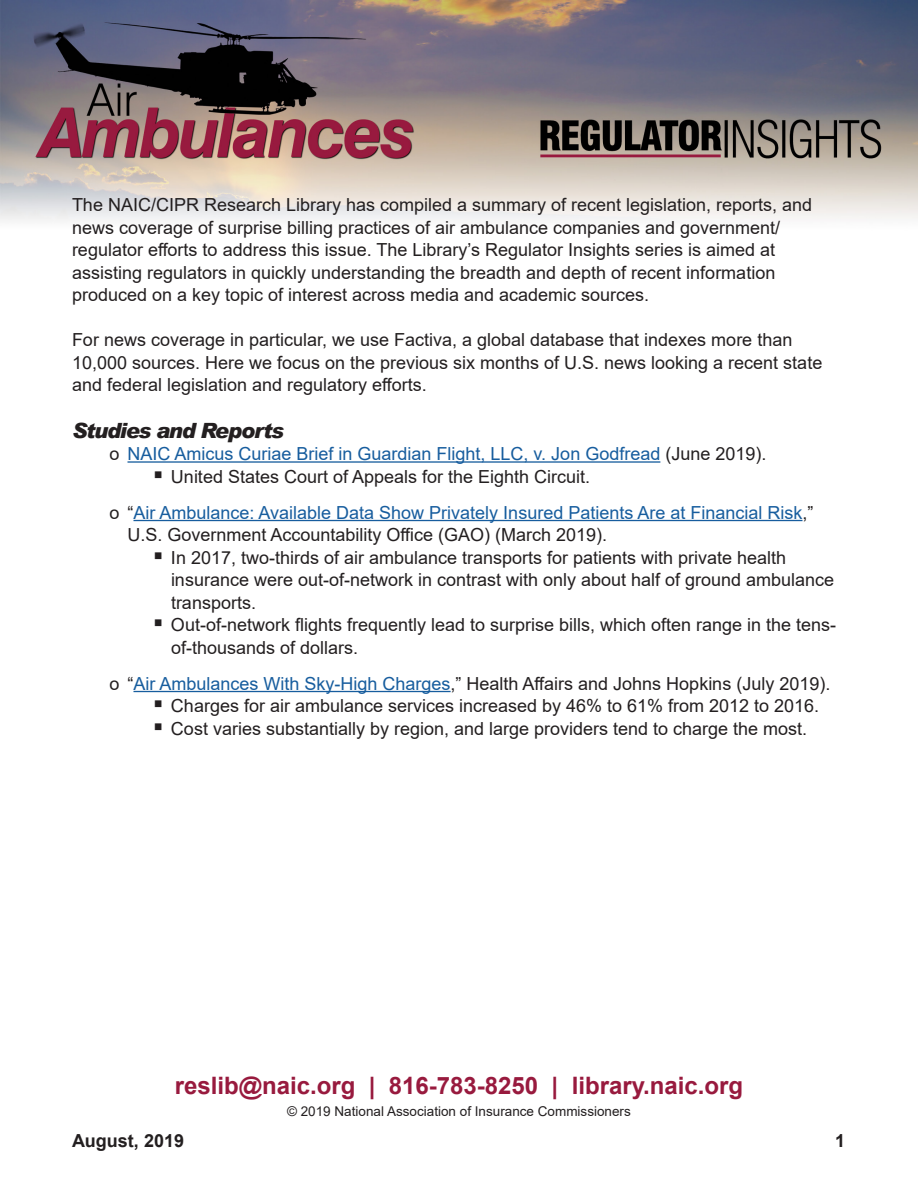
<style>
.page{position:relative;width:918px;height:1188px;background:#fff}
.page>*{position:absolute;margin:0;border:0;box-sizing:border-box;transform-origin:0 0}
.t1{font:700 24px "Arial";color:#981a3e}
.Headers{font:italic 900 21px "Arial";letter-spacing:-.055em;color:#231f20}
.Body{font:18px/22.5px "Arial";color:#231f20}
.Square_Bullet{font:18px/22.5px "Arial";color:#231f20}
.Open_Bullet{font:18px/22.5px "Arial";color:#175d9e}
.Open_Bullet-2{font:18px "Arial";color:#231f20}
.t2{font:700 18px "Arial";color:#231f20}
.t3{font:13.5px "Arial";color:#231f20}
.s1{color:#231f20}
.s2{color:#175d9e}
</style>
<div class="page">
<img style="left:0;top:0;width:918px;height:693px">
<hr style="left:128px;top:461px;width:532px;height:2px;background:#175d9e">
<hr style="left:133px;top:520px;width:670px;height:1px;background:#175d9e">
<hr style="left:133px;top:691px;width:318px;height:1px;background:#175d9e">
<p class="Body" style="left:72px;top:193px;width:742px">The NAIC/CIPR Research Library has compiled a summary of recent legislation, reports, and news coverage of surprise billing practices of air ambulance companies and government/ regulator efforts to address this issue. The Library’s Regulator Insights series is aimed at assisting regulators in quickly understanding the breadth and depth of recent information produced on a key topic of interest across media and academic sources.</p>
<p class="Body" style="left:72px;top:328px;width:752px">For news coverage in particular, we use Factiva, a global database that indexes more than<br>10,000 sources. Here we focus on the previous six months of U.S. news looking a recent state and federal legislation and regulatory efforts.</p>
<p class="Headers" style="left:72px;top:417px;width:214px">Studies and Reports</p>
<p class="Open_Bullet" style="left:110px;top:442px;width:658px"><span class="s1">o</span> NAIC Amicus Curiae Brief in Guardian Flight, LLC, v. Jon Godfread <span class="s1">(June 2019).</span></p>
<p class="Square_Bullet" style="left:153px;top:465px;width:439px">▪ United States Court of Appeals for the Eighth Circuit.</p>
<p class="Open_Bullet" style="left:128px;top:501px;width:687px;text-indent:-18px"><span class="s1">o “</span>Air Ambulance: Available Data Show Privately Insured Patients Are at Financial Risk<span class="s1">,”<br>U.S. Government Accountability Office (GAO) (March 2019).</span></p>
<p class="Square_Bullet" style="left:171px;top:546px;width:665px;text-indent:-18px">▪ In 2017, two-thirds of air ambulance transports for patients with private health insurance were out-of-network in contrast with only about half of ground ambulance transports.</p>
<p class="Square_Bullet" style="left:171px;top:613px;width:667px;text-indent:-18px">▪ Out-of-network flights frequently lead to surprise bills, which often range in the tens&shy;of-thousands of dollars.</p>
<p class="Open_Bullet-2" style="left:110px;top:671px;width:722px">o “<span class="s2">Air Ambulances With Sky-High Charges</span>,” Health Affairs and Johns Hopkins (July 2019).</p>
<p class="Square_Bullet" style="left:153px;top:694px;width:668px">▪ Charges for air ambulance services increased by 46% to 61% from 2012 to 2016.</p>
<p class="Square_Bullet" style="left:153px;top:717px;width:656px">▪ Cost varies substantially by region, and large providers tend to charge the most.</p>
<h1 class="t1" style="left:175px;top:1068px;width:570px">reslib@naic.org | 816-783-8250 | library.naic.org</h1>
<p class="t3" style="left:287px;top:1102px;width:345px">© 2019 National Association of Insurance Commissioners</p>
<p class="t2" style="left:72px;top:1128px;width:114px">August, 2019</p>
<p class="t2" style="left:835px;top:1128px;width:12px">1</p>
</div>
